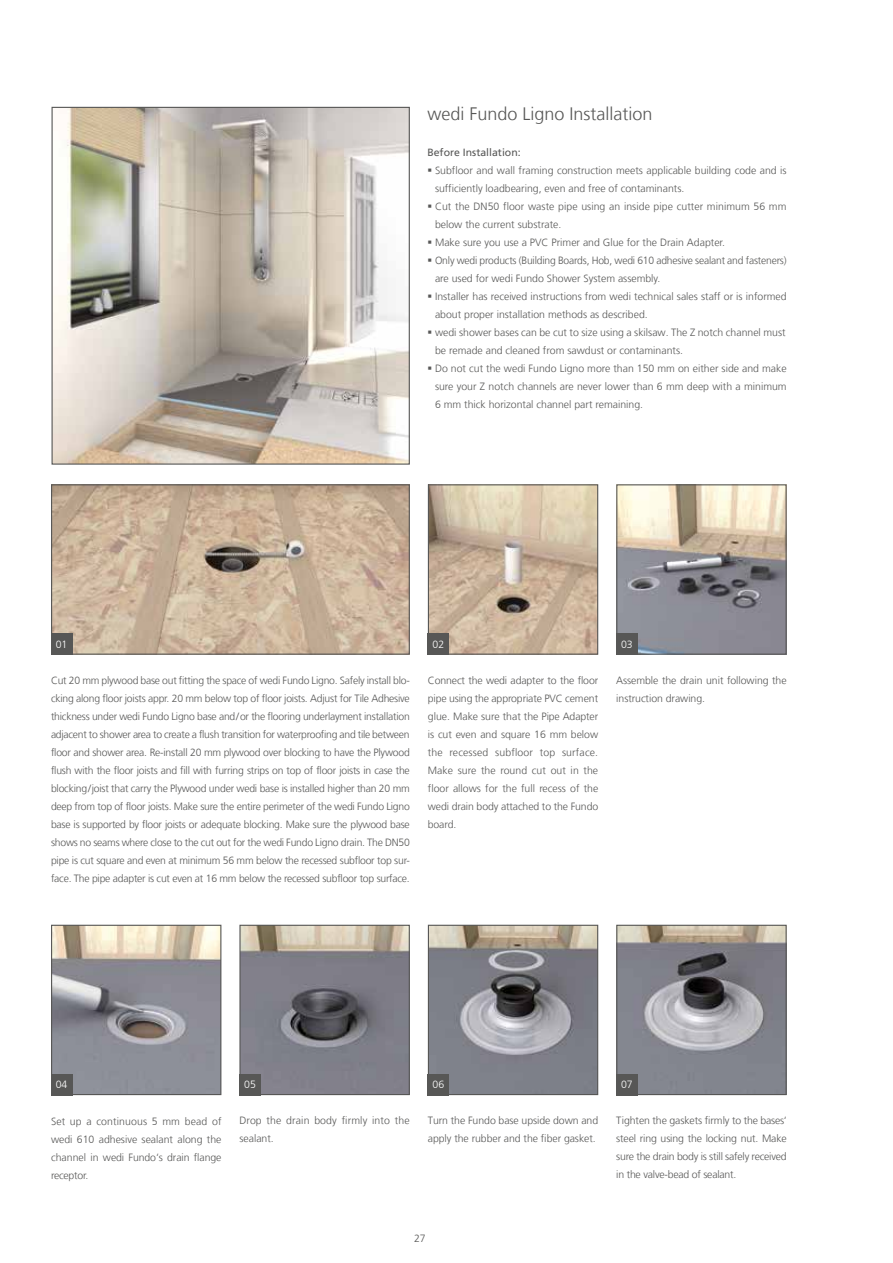
<style>
.page{position:relative;width:893px;height:1263px;background:#fff}
.page>*{position:absolute;margin:0;border:0;box-sizing:border-box;transform-origin:0 0}
.t1{font:300 18px "Frutiger LT Com";color:#575756}
.t2{font:300 10.5px/18px "Frutiger LT Com";color:#575756}
.t3{font:10.5px "Frutiger LT Com";color:#575756}
.t4{font:300 10.5px "Frutiger LT Com";color:#fff}
</style>
<div class="page">
<img style="left:430px;top:486px;width:166px;height:167px">
<div style="left:428px;top:484px;width:170px;height:171px;border:1px solid #575756"></div>
<img style="left:53px;top:486px;width:355px;height:167px">
<div style="left:51px;top:484px;width:359px;height:171px;border:1px solid #575756"></div>
<div style="left:51px;top:633px;width:21px;height:22px;background:#575756"></div>
<div style="left:428px;top:633px;width:21px;height:22px;background:#575756"></div>
<img style="left:54px;top:109px;width:354px;height:354px">
<div style="left:52px;top:107px;width:358px;height:358px;border:1px solid #575756"></div>
<img style="left:618px;top:486px;width:167px;height:167px">
<div style="left:616px;top:484px;width:171px;height:171px;border:1px solid #575756"></div>
<div style="left:616px;top:633px;width:21px;height:22px;background:#575756"></div>
<img style="left:241px;top:927px;width:167px;height:166px">
<div style="left:239px;top:925px;width:171px;height:170px;border:1px solid #575756"></div>
<img style="left:430px;top:927px;width:166px;height:166px">
<div style="left:428px;top:925px;width:170px;height:170px;border:1px solid #575756"></div>
<img style="left:618px;top:927px;width:167px;height:166px">
<div style="left:616px;top:925px;width:171px;height:170px;border:1px solid #575756"></div>
<div style="left:428px;top:1074px;width:21px;height:21px;background:#575756"></div>
<div style="left:239px;top:1074px;width:22px;height:21px;background:#575756"></div>
<div style="left:616px;top:1074px;width:21px;height:21px;background:#575756"></div>
<img style="left:53px;top:927px;width:166px;height:166px">
<div style="left:51px;top:925px;width:170px;height:170px;border:1px solid #575756"></div>
<div style="left:51px;top:1074px;width:21px;height:21px;background:#575756"></div>
<h1 class="t1" style="left:427px;top:103px;width:227px">wedi Fundo Ligno Installation</h1>
<p class="t3" style="left:427px;top:146px;width:95px">Before Installation:</p>
<p class="t2" style="left:435px;top:161px;width:353px;text-indent:-8px">▪ Subfloor and wall framing construction meets applicable building code and is sufficiently loadbearing, even and free of contaminants.</p>
<p class="t2" style="left:435px;top:197px;width:353px;text-indent:-8px">▪ Cut the DN50 floor waste pipe using an inside pipe cutter minimum 56 mm below the current substrate.</p>
<p class="t2" style="left:427px;top:233px;width:299px">▪ Make sure you use a PVC Primer and Glue for the Drain Adapter.</p>
<p class="t2" style="left:435px;top:251px;width:353px;text-indent:-8px">▪ Only wedi products (Building Boards, Hob, wedi 610 adhesive sealant and fasteners) are used for wedi Fundo Shower System assembly.</p>
<p class="t2" style="left:435px;top:287px;width:353px;text-indent:-8px">▪ Installer has received instructions from wedi technical sales staff or is informed about proper installation methods as described.</p>
<p class="t2" style="left:435px;top:323px;width:352px;text-indent:-8px">▪ wedi shower bases can be cut to size using a skilsaw. The Z notch channel must be remade and cleaned from sawdust or contaminants.</p>
<p class="t2" style="left:435px;top:359px;width:353px;text-align:justify;text-indent:-8px">▪ Do not cut the wedi Fundo Ligno more than 150 mm on either side and make sure your Z notch channels are never lower than 6 mm deep with a minimum 6 mm thick horizontal channel part remaining.</p>
<p class="t4" style="left:56px;top:638px;width:13px">01</p>
<p class="t4" style="left:433px;top:638px;width:13px">02</p>
<p class="t2" style="left:51px;top:672px;width:360px;text-align:justify">Cut 20 mm plywood base out fitting the space of wedi Fundo Ligno. Safely install blo&shy;cking along floor joists appr. 20 mm below top of floor joists. Adjust for Tile Adhesive thickness under wedi Fundo Ligno base and/or the flooring underlayment installation adjacent to shower area to create a flush transition for waterproofing and tile between floor and shower area. Re-install 20 mm plywood over blocking to have the Plywood flush with the floor joists and fill with furring strips on top of floor joists in case the blocking/joist that carry the Plywood under wedi base is installed higher than 20 mm deep from top of floor joists. Make sure the entire perimeter of the wedi Fundo Ligno base is supported by floor joists or adequate blocking. Make sure the plywood base shows no seams where close to the cut out for the wedi Fundo Ligno drain. The DN50 pipe is cut square and even at minimum 56 mm below the recessed subfloor top sur&shy;face. The pipe adapter is cut even at 16 mm below the recessed subfloor top surface.</p>
<p class="t2" style="left:428px;top:672px;width:172px;text-align:justify">Connect the wedi adapter to the floor pipe using the appropriate PVC cement glue. Make sure that the Pipe Adapter is cut even and square 16 mm below the recessed subfloor top surface.<br>Make sure the round cut out in the floor allows for the full recess of the wedi drain body attached to the Fundo board.</p>
<p class="t4" style="left:621px;top:638px;width:13px">03</p>
<p class="t2" style="left:616px;top:672px;width:172px">Assemble the drain unit following the instruction drawing.</p>
<p class="t4" style="left:56px;top:1078px;width:13px">04</p>
<p class="t2" style="left:51px;top:1112px;width:172px;text-align:justify">Set up a continuous 5 mm bead of wedi 610 adhesive sealant along the channel in wedi Fundo‘s drain flange receptor.</p>
<p class="t4" style="left:244px;top:1078px;width:13px">05</p>
<p class="t4" style="left:433px;top:1078px;width:13px">06</p>
<p class="t4" style="left:621px;top:1078px;width:13px">07</p>
<p class="t2" style="left:428px;top:1112px;width:172px">Turn the Fundo base upside down and apply the rubber and the fiber gasket.</p>
<p class="t2" style="left:239px;top:1112px;width:172px">Drop the drain body firmly into the sealant.</p>
<p class="t2" style="left:616px;top:1112px;width:172px;text-align:justify">Tighten the gaskets firmly to the bases‘ steel ring using the locking nut. Make sure the drain body is still safely received in the valve-bead of sealant.</p>
<p class="t2" style="left:414px;top:1229px;width:13px">27</p>
</div>
